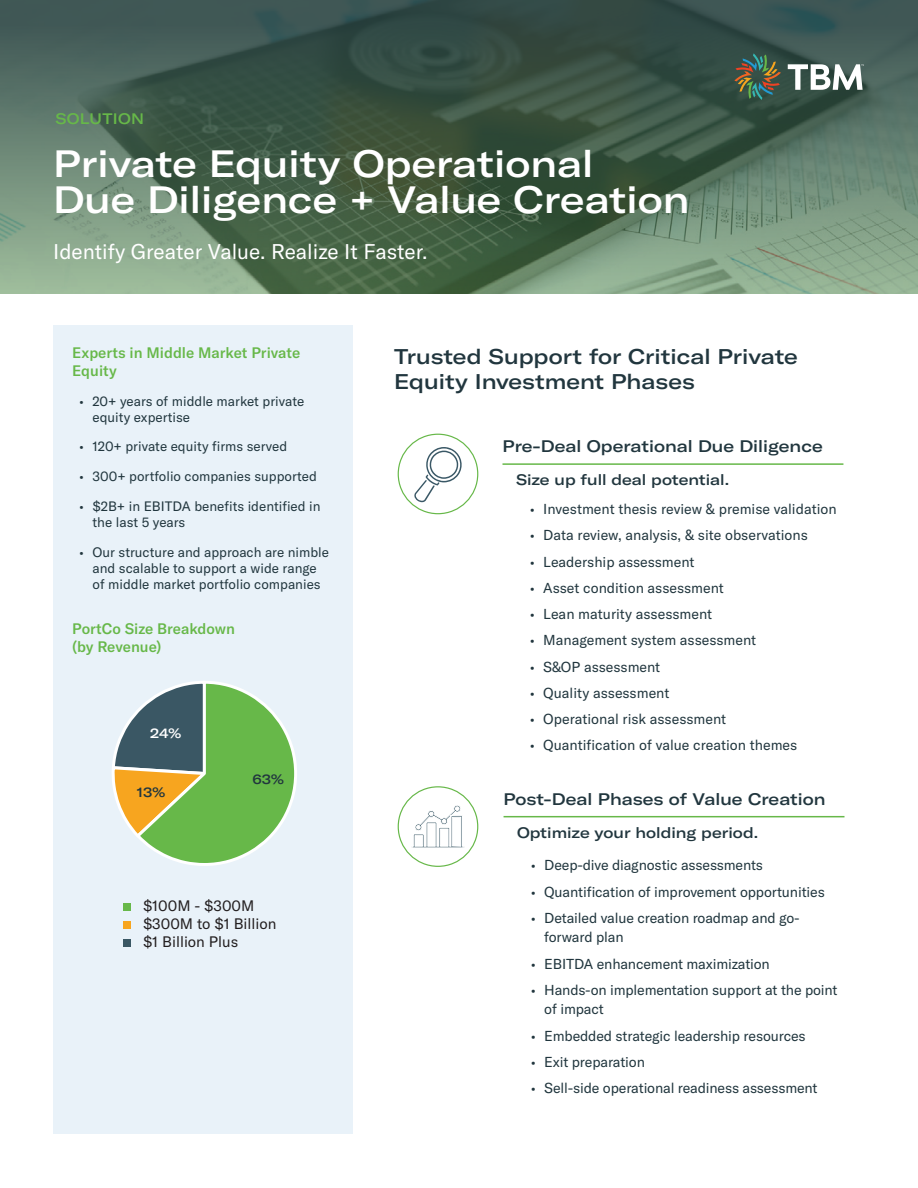
<style>
.page{position:relative;width:918px;height:1188px;background:#fff}
.page>*{position:absolute;margin:0;border:0;box-sizing:border-box;transform-origin:0 0}
.t1{font:500 expanded 37.5px/36px "GT America";color:#fff}
.t2{font:500 expanded 21px/25.5px "GT America";color:#21363e}
.t3{font:21px "GT America";color:#fff}
.t4{font:500 expanded 16.5px "GT America";color:#21363e}
.t5{font:500 15px/18px "GT America";color:#67b849}
.t6{font:500 expanded 15px "GT America";color:#21363e}
.t7{font:15px/18px "GT America";color:#231f20}
.t8{font:500 expanded 15px "GT America";letter-spacing:.02em;color:#67b849}
.t9{font:14.25px/19.5px "GT America";letter-spacing:-.01em;color:#21363e}
.t10{font:13.5px/16.2px "GT America";color:#21363e}
.t11{font:500 expanded 13.5px "GT America";color:#21363e}
.t12{font:500 expanded 13.5px "GT America";color:#fff}
</style>
<div class="page">
<div style="left:53px;top:325px;width:300px;height:809px;background:#e9f2f9"></div>
<div style="left:124px;top:903px;width:7px;height:8px;background:#67b849"></div>
<div style="left:124px;top:921px;width:7px;height:8px;background:#f7a51f"></div>
<div style="left:124px;top:939px;width:7px;height:8px;background:#3a5764"></div>
<svg style="left:112px;top:681px;width:185px;height:185px"></svg>
<hr style="left:502px;top:463px;width:341px;height:2px;background:#67b849">
<hr style="left:504px;top:816px;width:341px;height:1px;background:#67b849">
<svg style="left:414px;top:447px;width:48px;height:55px"></svg>
<div style="left:398px;top:434px;width:80px;height:80px;border:1px solid #67b849;border-radius:50%"></div>
<svg style="left:412px;top:805px;width:52px;height:43px"></svg>
<div style="left:398px;top:786px;width:80px;height:81px;border:1px solid #67b849;border-radius:50%"></div>
<svg style="left:0;top:0;width:918px;height:294px;background:#506a58"></svg>
<svg style="left:734px;top:53px;width:47px;height:47px;background:#4f5e4a"></svg>
<svg style="left:788px;top:64px;width:76px;height:26px"></svg>
<p class="t8" style="left:56px;top:110px;width:90px">SOLUTION</p>
<h1 class="t1" style="left:53px;top:146px;width:638px">Private Equity Operational<br>Due Diligence + Value Creation</h1>
<h2 class="t3" style="left:53px;top:240px;width:376px">Identify Greater Value. Realize It Faster.</h2>
<p class="t5" style="left:72px;top:343px;width:230px">Experts in Middle Market Private<br>Equity</p>
<p class="t10" style="left:93px;top:393px;width:213px;text-indent:-14px">• 20+ years of middle market private equity expertise</p>
<p class="t10" style="left:79px;top:439px;width:210px">• 120+ private equity firms served</p>
<p class="t10" style="left:79px;top:468px;width:239px">• 300+ portfolio companies supported</p>
<p class="t10" style="left:93px;top:498px;width:230px;text-indent:-14px">• $2B+ in EBITDA benefits identified in the last 5 years</p>
<p class="t10" style="left:79px;top:544px;width:252px;text-align:center">• Our structure and approach are nimble and scalable to support a wide range<br>of middle market portfolio companies</p>
<p class="t5" style="left:72px;top:620px;width:164px">PortCo Size Breakdown (by Revenue)</p>
<p class="t12" style="left:150px;top:725px;width:32px">24%</p>
<p class="t11" style="left:137px;top:784px;width:30px">13%</p>
<p class="t11" style="left:252px;top:771px;width:33px">63%</p>
<p class="t7" style="left:143px;top:896px;width:135px">$100M - $300M $300M to $1 Billion $1 Billion Plus</p>
<h2 class="t2" style="left:394px;top:343px;width:405px">Trusted Support for Critical Private<br>Equity Investment Phases</h2>
<p class="t4" style="left:502px;top:436px;width:322px">Pre-Deal Operational Due Diligence</p>
<p class="t6" style="left:516px;top:471px;width:215px">Size up full deal potential.</p>
<p class="t9" style="left:530px;top:499px;width:308px">• Investment thesis review &amp; premise validation</p>
<p class="t9" style="left:530px;top:526px;width:280px">• Data review, analysis, &amp; site observations</p>
<p class="t9" style="left:530px;top:552px;width:166px">• Leadership assessment</p>
<p class="t9" style="left:530px;top:578px;width:196px">• Asset condition assessment</p>
<p class="t9" style="left:530px;top:604px;width:184px">• Lean maturity assessment</p>
<p class="t9" style="left:530px;top:631px;width:228px">• Management system assessment</p>
<p class="t9" style="left:530px;top:657px;width:132px">• S&amp;OP assessment</p>
<p class="t9" style="left:530px;top:683px;width:141px">• Quality assessment</p>
<p class="t9" style="left:530px;top:709px;width:198px">• Operational risk assessment</p>
<p class="t9" style="left:530px;top:736px;width:269px">• Quantification of value creation themes</p>
<p class="t4" style="left:504px;top:789px;width:323px">Post-Deal Phases of Value Creation</p>
<p class="t6" style="left:517px;top:823px;width:243px">Optimize your holding period.</p>
<p class="t9" style="left:531px;top:856px;width:234px">• Deep-dive diagnostic assessments</p>
<p class="t9" style="left:531px;top:882px;width:296px">• Quantification of improvement opportunities</p>
<p class="t9" style="left:544px;top:908px;width:257px;text-indent:-13px">• Detailed value creation roadmap and go&shy;forward plan</p>
<p class="t9" style="left:531px;top:954px;width:241px">• EBITDA enhancement maximization</p>
<p class="t9" style="left:544px;top:980px;width:295px;text-indent:-13px">• Hands-on implementation support at the point of impact</p>
<p class="t9" style="left:531px;top:1026px;width:276px">• Embedded strategic leadership resources</p>
<p class="t9" style="left:531px;top:1052px;width:116px">• Exit preparation</p>
<p class="t9" style="left:531px;top:1078px;width:288px">• Sell-side operational readiness assessment</p>
</div>
